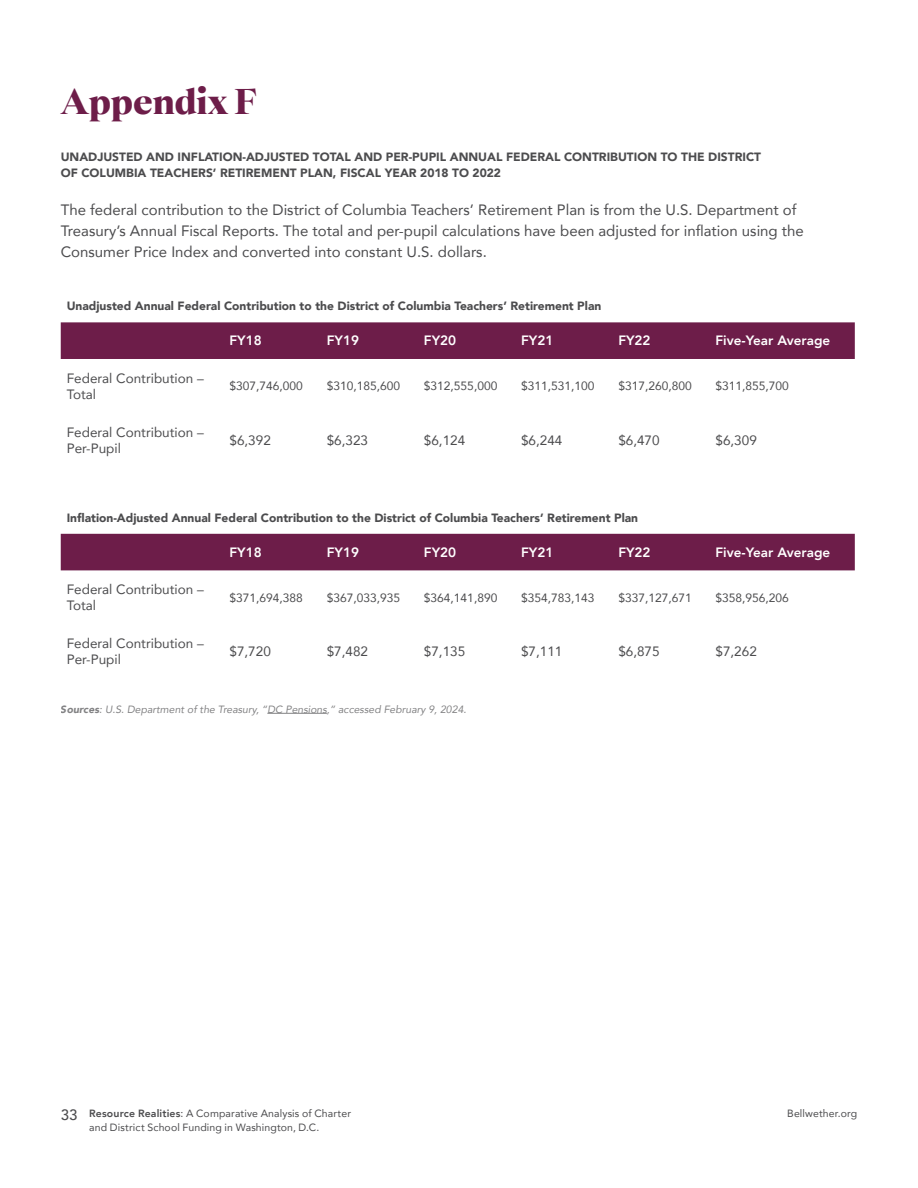
<style>
.page{position:relative;width:918px;height:1188px;background:#fff}
.page>*{position:absolute;margin:0;border:0;box-sizing:border-box;transform-origin:0 0}
.t1{font:800 37.5px "Teodor";color:#6d1d49}
.t2{font:15px/21px "Avenir";color:#4c4c4e}
.t3{font:500 15px "Avenir";color:#4c4c4e}
.t4{font:13.5px/16.2px "Avenir";color:#4c4c4e}
.t5{font:800 13.5px "Avenir";color:#fff}
.t6{font:900 12px/16.5px "Avenir";color:#4c4c4e}
.t7{font:12px "Avenir";color:#4c4c4e}
.t8{font:10.5px/13.5px "Avenir";letter-spacing:.01em;color:#4c4c4e}
.t9{font:italic 10.5px "Avenir";color:#4c4c4e}
.s1{font-weight:900}
.s2{font-weight:800}
</style>
<div class="page">
<div style="left:61px;top:322px;width:794px;height:37px;background:#6d1d49"></div>
<svg style="left:61px;top:533px;width:794px;height:38px;background:#d1b9c7"></svg>
<div style="left:61px;top:534px;width:794px;height:36px;background:#6d1d49"></div>
<hr style="left:267px;top:713px;width:60px;height:1px;background:#4c4c4e">
<h1 class="t1" style="left:61px;top:74px;width:199px">Appendix F</h1>
<p class="t6" style="left:61px;top:148px;width:702px">UNADJUSTED AND INFLATION-ADJUSTED TOTAL AND PER-PUPIL ANNUAL FEDERAL CONTRIBUTION TO THE DISTRICT<br>OF COLUMBIA TEACHERS’ RETIREMENT PLAN, FISCAL YEAR 2018 TO 2022</p>
<p class="t2" style="left:61px;top:199px;width:745px">The federal contribution to the District of Columbia Teachers’ Retirement Plan is from the U.S. Department of<br>Treasury’s Annual Fiscal Reports. The total and per-pupil calculations have been adjusted for inflation using the<br>Consumer Price Index and converted into constant U.S. dollars.</p>
<p class="t6" style="left:67px;top:298px;width:536px">Unadjusted Annual Federal Contribution to the District of Columbia Teachers’ Retirement Plan</p>
<p class="t5" style="left:230px;top:330px;width:34px">FY18</p>
<p class="t5" style="left:327px;top:330px;width:34px">FY19</p>
<p class="t5" style="left:424px;top:330px;width:34px">FY20</p>
<p class="t5" style="left:521px;top:330px;width:34px">FY21</p>
<p class="t5" style="left:618px;top:330px;width:34px">FY22</p>
<p class="t5" style="left:716px;top:330px;width:116px">Five-Year Average</p>
<p class="t4" style="left:67px;top:369px;width:139px">Federal Contribution –<br>Total</p>
<p class="t7" style="left:230px;top:376px;width:75px">$307,746,000</p>
<p class="t7" style="left:327px;top:376px;width:75px">$310,185,600</p>
<p class="t7" style="left:424px;top:376px;width:75px">$312,555,000</p>
<p class="t7" style="left:521px;top:376px;width:75px">$311,531,100</p>
<p class="t7" style="left:618px;top:376px;width:75px">$317,260,800</p>
<p class="t7" style="left:716px;top:376px;width:75px">$311,855,700</p>
<p class="t4" style="left:67px;top:423px;width:139px">Federal Contribution –<br>Per-Pupil</p>
<p class="t4" style="left:230px;top:432px;width:43px">$6,392</p>
<p class="t4" style="left:327px;top:432px;width:43px">$6,323</p>
<p class="t4" style="left:424px;top:432px;width:43px">$6,124</p>
<p class="t4" style="left:521px;top:432px;width:43px">$6,244</p>
<p class="t4" style="left:618px;top:432px;width:43px">$6,470</p>
<p class="t4" style="left:716px;top:432px;width:43px">$6,309</p>
<p class="t6" style="left:67px;top:509px;width:573px">Inflation-Adjusted Annual Federal Contribution to the District of Columbia Teachers’ Retirement Plan</p>
<p class="t5" style="left:230px;top:542px;width:34px">FY18</p>
<p class="t5" style="left:327px;top:542px;width:34px">FY19</p>
<p class="t5" style="left:424px;top:542px;width:34px">FY20</p>
<p class="t5" style="left:521px;top:542px;width:34px">FY21</p>
<p class="t5" style="left:618px;top:542px;width:34px">FY22</p>
<p class="t5" style="left:716px;top:542px;width:116px">Five-Year Average</p>
<p class="t4" style="left:67px;top:581px;width:139px">Federal Contribution –<br>Total</p>
<p class="t7" style="left:230px;top:588px;width:75px">$371,694,388</p>
<p class="t7" style="left:327px;top:588px;width:75px">$367,033,935</p>
<p class="t7" style="left:424px;top:588px;width:75px">$364,141,890</p>
<p class="t7" style="left:521px;top:588px;width:75px">$354,783,143</p>
<p class="t7" style="left:618px;top:588px;width:75px">$337,127,671</p>
<p class="t7" style="left:716px;top:588px;width:75px">$358,956,206</p>
<p class="t4" style="left:67px;top:635px;width:139px">Federal Contribution –<br>Per-Pupil</p>
<p class="t4" style="left:230px;top:643px;width:43px">$7,720</p>
<p class="t4" style="left:327px;top:643px;width:43px">$7,482</p>
<p class="t4" style="left:424px;top:643px;width:43px">$7,135</p>
<p class="t4" style="left:521px;top:643px;width:43px">$7,111</p>
<p class="t4" style="left:618px;top:643px;width:43px">$6,875</p>
<p class="t4" style="left:716px;top:643px;width:43px">$7,262</p>
<p class="t9" style="left:61px;top:702px;width:407px"><span class="s1">Sources</span>: U.S. Department of the Treasury, “DC Pensions,” accessed February 9, 2024.</p>
<p class="t8" style="left:89px;top:1107px;width:263px"><span class="s2">Resource Realities</span>: A Comparative Analysis of Charter and District School Funding in Washington, D.C.</p>
<p class="t3" style="left:61px;top:1102px;width:18px">33</p>
<p class="t8" style="left:787px;top:1107px;width:71px">Bellwether.org</p>
</div>
